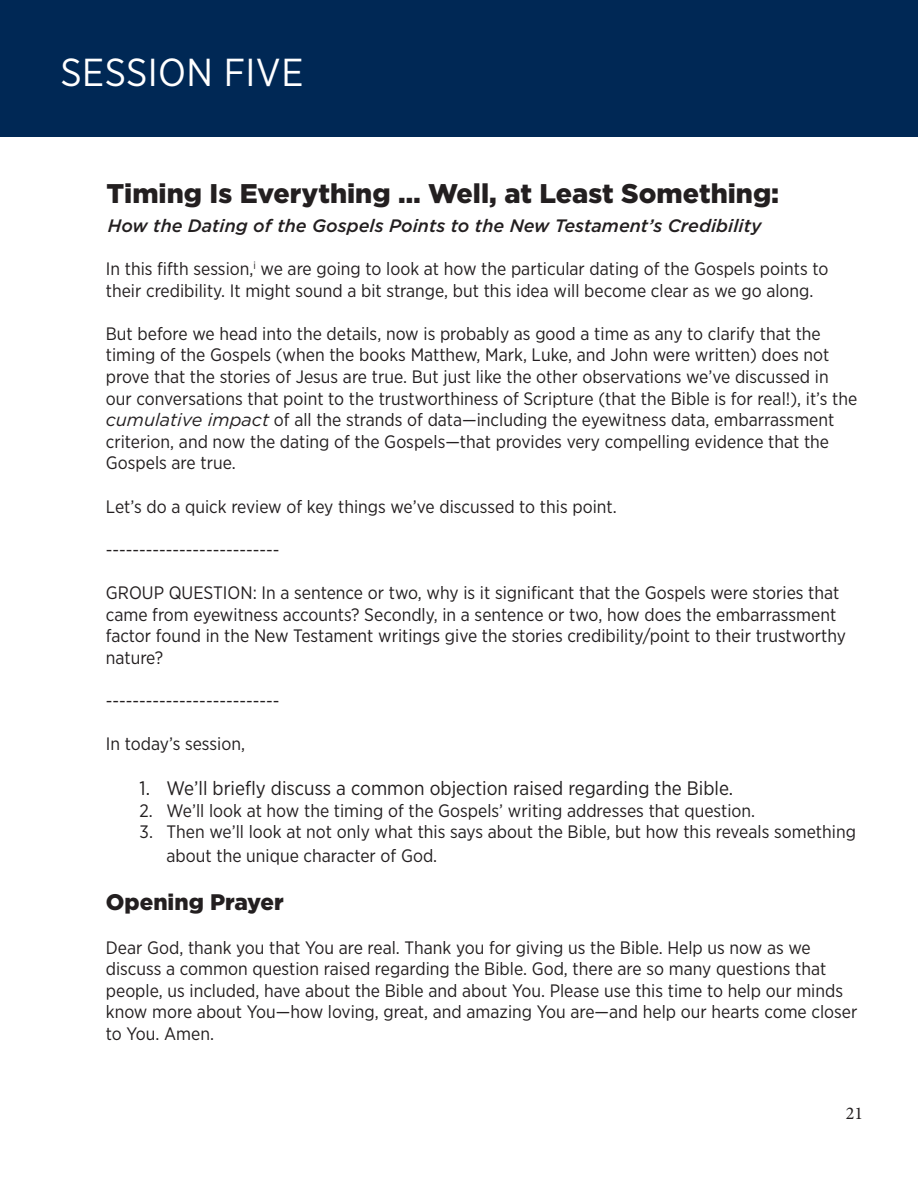
<style>
.page{position:relative;width:918px;height:1188px;background:#fff}
.page>*{position:absolute;margin:0;border:0;box-sizing:border-box;transform-origin:0 0}
.Main_Heading{font:39px "Gotham Narrow";letter-spacing:.01em;color:#fff}
.Session_Title{font:900 27px "Gotham";color:#231f20}
.Paragraph_Style_3{font:900 22.5px "Gotham";color:#231f20}
.t1{font:19.5px "Gotham Narrow";color:#231f20}
.Paragraph_Style_3-2{font:18px/21.6px "Gotham Narrow";color:#231f20}
.t2{font:italic 500 18px "Gotham";color:#231f20}
.t3{font:18px "Minion Pro";color:#231f20}
.s1{font-family:"Gotham";font-style:italic}
</style>
<div class="page">
<div style="left:0;top:0;width:918px;height:137px;background:#002855"></div>
<p class="Main_Heading" style="left:60px;top:48px;width:244px">SESSION FIVE</p>
<p class="Session_Title" style="left:107px;top:175px;width:674px">Timing Is Everything … Well, at Least Something:</p>
<p class="t2" style="left:108px;top:214px;width:655px">How the Dating of the Gospels Points to the New Testament’s Credibility</p>
<p class="Paragraph_Style_3-2" style="left:106px;top:258px;width:724px">In this fifth session,<sup>i</sup> we are going to look at how the particular dating of the Gospels points to their credibility. It might sound a bit strange, but this idea will become clear as we go along.</p>
<p class="Paragraph_Style_3-2" style="left:106px;top:322px;width:753px">But before we head into the details, now is probably as good a time as any to clarify that the timing of the Gospels (when the books Matthew, Mark, Luke, and John were written) does not prove that the stories of Jesus are true. But just like the other observations we’ve discussed in our conversations that point to the trustworthiness of Scripture (that the Bible is for real!), it’s the <span class="s1">cumulative impact</span> of all the strands of data—including the eyewitness data, embarrassment criterion, and now the dating of the Gospels—that provides very compelling evidence that the Gospels are true.</p>
<p class="Paragraph_Style_3-2" style="left:106px;top:495px;width:512px">Let’s do a quick review of key things we’ve discussed to this point.</p>
<p class="Paragraph_Style_3-2" style="left:106px;top:538px;width:175px">--------------------------</p>
<p class="Paragraph_Style_3-2" style="left:106px;top:582px;width:742px">GROUP QUESTION: In a sentence or two, why is it significant that the Gospels were stories that came from eyewitness accounts? Secondly, in a sentence or two, how does the embarrassment factor found in the New Testament writings give the stories credibility/point to their trustworthy nature?</p>
<p class="Paragraph_Style_3-2" style="left:106px;top:690px;width:175px">--------------------------</p>
<p class="Paragraph_Style_3-2" style="left:106px;top:733px;width:141px">In today’s session,</p>
<p class="t1" style="left:140px;top:776px;width:595px">1. We’ll briefly discuss a common objection raised regarding the Bible.</p>
<p class="Paragraph_Style_3-2" style="left:140px;top:799px;width:617px">2. We’ll look at how the timing of the Gospels’ writing addresses that question.</p>
<p class="Paragraph_Style_3-2" style="left:167px;top:820px;width:691px;line-height:23.4px;text-indent:-27px">3. Then we’ll look at not only what this says about the Bible, but how this reveals something about the unique character of God.</p>
<p class="Paragraph_Style_3" style="left:106px;top:887px;width:180px">Opening Prayer</p>
<p class="Paragraph_Style_3-2" style="left:106px;top:936px;width:753px">Dear God, thank you that You are real. Thank you for giving us the Bible. Help us now as we discuss a common question raised regarding the Bible. God, there are so many questions that people, us included, have about the Bible and about You. Please use this time to help our minds know more about You—how loving, great, and amazing You are—and help our hearts come closer to You. Amen.</p>
<p class="t3" style="left:846px;top:1102px;width:19px">21</p>
</div>
